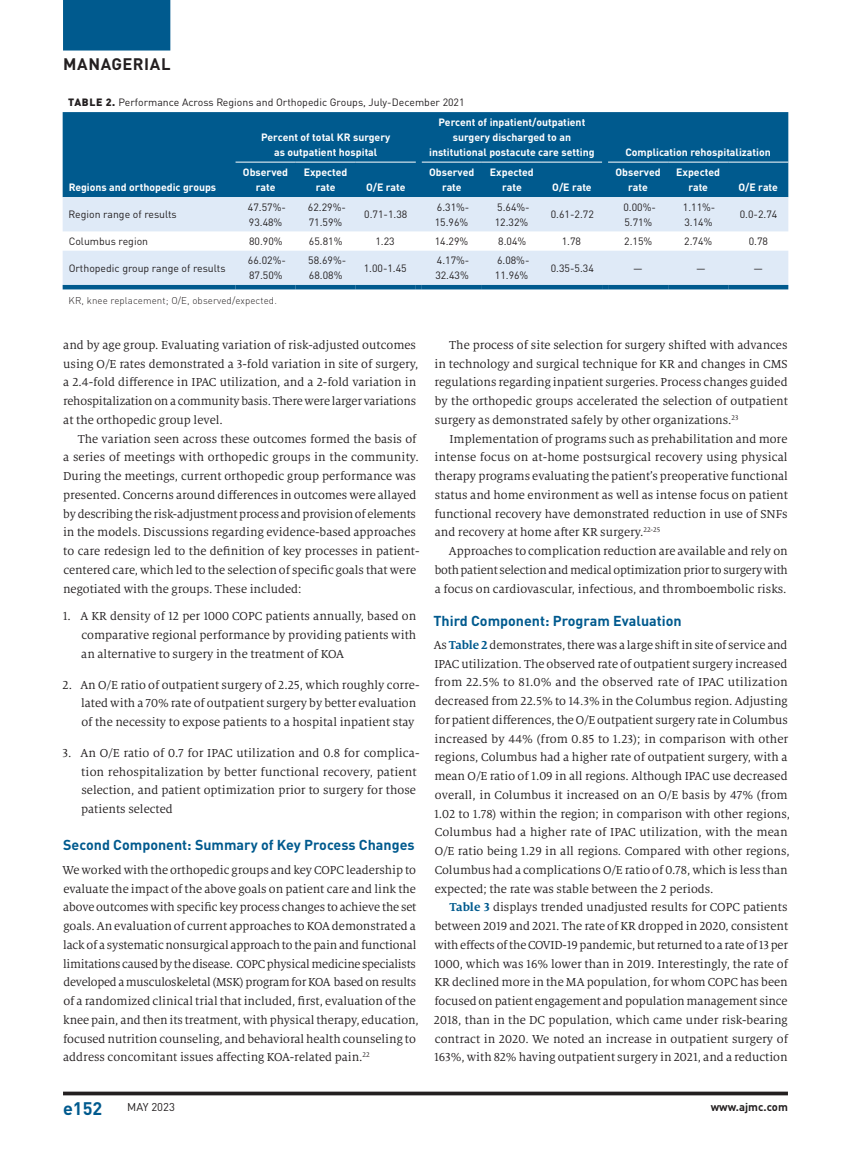
<style>
.page{position:relative;width:851px;height:1161px;background:#fff}
.page>*{position:absolute;margin:0;border:0;box-sizing:border-box;transform-origin:0 0}
.t1{font:700 18px "DINOT";color:#005a8e}
.t2{font:700 16.5px "DINOT";letter-spacing:.04em;color:#231f20}
.t3{font:700 14.25px "DINOT";color:#005a8e}
.t4{font:12.75px/18.8px "Milo Serif OT";color:#231f20}
.t5{font:700 11.25px "DINOT";color:#231f20}
.t6{font:11.25px "DINOT";color:#231f20}
.t7{font:10.5px/15px "DINOT";color:#231f20}
.t8{font:700 10.5px/15px "DINOT";color:#fff;text-align:center}
.t9{font:300 9.75px "DINOT";letter-spacing:.01em;color:#231f20}
.s1{font-weight:900}
.s2{font-weight:700;color:#005a8e}
</style>
<div class="page">
<hr style="left:63px;top:1092px;width:725px;height:3px;background:#231f20">
<div style="left:63px;top:0;width:107px;height:51px;background:#005a8e"></div>
<div style="left:63px;top:112px;width:725px;height:85px;background:#005a8e"></div>
<svg style="left:63px;top:197px;width:725px;height:88px;fill:#dfeaf7"></svg>
<hr style="left:63px;top:285px;width:172px;height:4px;background:#005a8e">
<hr style="left:235px;top:285px;width:60px;height:4px;background:#005a8e">
<hr style="left:295px;top:285px;width:61px;height:4px;background:#005a8e">
<hr style="left:356px;top:285px;width:60px;height:4px;background:#005a8e">
<svg style="left:416px;top:285px;width:6px;height:4px"></svg>
<hr style="left:422px;top:285px;width:60px;height:4px;background:#005a8e">
<hr style="left:482px;top:285px;width:60px;height:4px;background:#005a8e">
<hr style="left:542px;top:285px;width:60px;height:4px;background:#005a8e">
<svg style="left:602px;top:285px;width:6px;height:4px"></svg>
<hr style="left:608px;top:285px;width:60px;height:4px;background:#005a8e">
<hr style="left:668px;top:285px;width:60px;height:4px;background:#005a8e">
<hr style="left:728px;top:285px;width:60px;height:4px;background:#005a8e">
<hr style="left:608px;top:162px;width:60px;height:1px;background:#fff">
<hr style="left:668px;top:162px;width:60px;height:1px;background:#fff">
<hr style="left:728px;top:162px;width:60px;height:1px;background:#fff">
<hr style="left:422px;top:162px;width:60px;height:1px;background:#fff">
<hr style="left:482px;top:162px;width:60px;height:1px;background:#fff">
<hr style="left:542px;top:162px;width:60px;height:1px;background:#fff">
<hr style="left:235px;top:162px;width:60px;height:1px;background:#fff">
<hr style="left:295px;top:162px;width:61px;height:1px;background:#fff">
<hr style="left:356px;top:162px;width:60px;height:1px;background:#fff">
<p class="t2" style="left:63px;top:53px;width:109px">MANAGERIAL</p>
<p class="t7" style="left:68px;top:95px;width:398px"><span class="s1">TABLE 2.</span> Performance Across Regions and Orthopedic Groups, July-December 2021</p>
<p class="t8" style="left:69px;top:180px;width:149px">Regions and orthopedic groups</p>
<p class="t8" style="left:261px;top:130px;width:131px">Percent of total KR surgery as outpatient hospital</p>
<p class="t8" style="left:243px;top:165px;width:47px">Observed rate</p>
<p class="t8" style="left:303px;top:165px;width:45px">Expected rate</p>
<p class="t8" style="left:366px;top:180px;width:41px">O/E rate</p>
<p class="t8" style="left:429px;top:115px;width:167px">Percent of inpatient/outpatient surgery discharged to an institutional postacute care setting</p>
<p class="t8" style="left:429px;top:165px;width:47px">Observed rate</p>
<p class="t8" style="left:490px;top:165px;width:45px">Expected rate</p>
<p class="t8" style="left:552px;top:180px;width:41px">O/E rate</p>
<p class="t8" style="left:625px;top:145px;width:147px">Complication rehospitalization</p>
<p class="t8" style="left:615px;top:165px;width:47px">Observed rate</p>
<p class="t8" style="left:676px;top:165px;width:45px">Expected rate</p>
<p class="t8" style="left:738px;top:180px;width:41px">O/E rate</p>
<p class="t7" style="left:69px;top:207px;width:110px">Region range of results</p>
<p class="t7" style="left:248px;top:199px;width:39px">47.57%-<br>93.48%</p>
<p class="t7" style="left:308px;top:199px;width:39px">62.29%-<br>71.59%</p>
<p class="t7" style="left:364px;top:207px;width:45px">0.71-1.38</p>
<p class="t7" style="left:434px;top:199px;width:36px">6.31%-<br>15.96%</p>
<p class="t7" style="left:495px;top:199px;width:36px">5.64%-<br>12.32%</p>
<p class="t7" style="left:550px;top:207px;width:45px">0.61-2.72</p>
<p class="t7" style="left:623px;top:199px;width:34px">0.00%-<br>5.71%</p>
<p class="t7" style="left:682px;top:199px;width:34px">1.11%-<br>3.14%</p>
<p class="t7" style="left:739px;top:207px;width:39px">0.0-2.74</p>
<p class="t7" style="left:69px;top:234px;width:81px">Columbus region</p>
<p class="t7" style="left:249px;top:234px;width:35px">80.90%</p>
<p class="t7" style="left:309px;top:234px;width:35px">65.81%</p>
<p class="t7" style="left:375px;top:234px;width:21px">1.23</p>
<p class="t7" style="left:435px;top:234px;width:35px">14.29%</p>
<p class="t7" style="left:498px;top:234px;width:30px">8.04%</p>
<p class="t7" style="left:561px;top:234px;width:21px">1.78</p>
<p class="t7" style="left:624px;top:234px;width:30px">2.15%</p>
<p class="t7" style="left:684px;top:234px;width:30px">2.74%</p>
<p class="t7" style="left:748px;top:234px;width:21px">0.78</p>
<p class="t7" style="left:69px;top:260px;width:158px">Orthopedic group range of results</p>
<p class="t7" style="left:248px;top:253px;width:39px">66.02%-<br>87.50%</p>
<p class="t7" style="left:308px;top:253px;width:39px">58.69%-<br>68.08%</p>
<p class="t7" style="left:364px;top:260px;width:45px">1.00-1.45</p>
<p class="t7" style="left:435px;top:253px;width:36px">4.17%-<br>32.43%</p>
<p class="t7" style="left:495px;top:253px;width:36px">6.08%-<br>11.96%</p>
<p class="t7" style="left:550px;top:260px;width:45px">0.35-5.34</p>
<p class="t7" style="left:633px;top:260px;width:11px">—</p>
<p class="t7" style="left:696px;top:260px;width:11px">—</p>
<p class="t7" style="left:753px;top:260px;width:11px">—</p>
<p class="t9" style="left:69px;top:294px;width:210px">KR, knee replacement; O/E, observed/expected.</p>
<p class="t4" style="left:63px;top:336px;width:357px">and by age group. Evaluating variation of risk-adjusted outcomes using O/E rates demonstrated a 3-fold variation in site of surgery, a 2.4-fold difference in IPAC utilization, and a 2-fold variation in rehospitalization on a community basis. There were larger variations at the orthopedic group level.</p>
<p class="t4" style="left:63px;top:429px;width:358px;text-indent:15px">The variation seen across these outcomes formed the basis of a series of meetings with orthopedic groups in the community.<br>During the meetings, current orthopedic group performance was presented. Concerns around differences in outcomes were allayed by describing the risk-adjustment process and provision of elements in the models. Discussions regarding evidence-based approaches to care redesign led to the definition of key processes in patient&shy;centered care, which led to the selection of specific goals that were negotiated with the groups. These included:</p>
<p class="t4" style="left:81px;top:607px;width:336px;text-align:justify;text-indent:-19px">1. A KR density of 12 per 1000 COPC patients annually, based on comparative regional performance by providing patients with an alternative to surgery in the treatment of KOA</p>
<p class="t4" style="left:81px;top:675px;width:340px;text-indent:-19px">2. An O/E ratio of outpatient surgery of 2.25, which roughly corre&shy;lated with a 70% rate of outpatient surgery by better evaluation of the necessity to expose patients to a hospital inpatient stay</p>
<p class="t4" style="left:81px;top:744px;width:340px;text-indent:-19px">3. An O/E ratio of 0.7 for IPAC utilization and 0.8 for complica&shy;tion rehospitalization by better functional recovery, patient selection, and patient optimization prior to surgery for those patients selected</p>
<p class="t3" style="left:63px;top:835px;width:353px">Second Component: Summary of Key Process Changes</p>
<p class="t4" style="left:62px;top:861px;width:358px">We worked with the orthopedic groups and key COPC leadership to evaluate the impact of the above goals on patient care and link the above outcomes with specific key process changes to achieve the set goals. An evaluation of current approaches to KOA demonstrated a lack of a systematic nonsurgical approach to the pain and functional limitations caused by the disease. COPC physical medicine specialists developed a musculoskeletal (MSK) program for KOA based on results of a randomized clinical trial that included, first, evaluation of the knee pain, and then its treatment, with physical therapy, education, focused nutrition counseling, and behavioral health counseling to address concomitant issues affecting KOA-related pain.<sup>22</sup></p>
<p class="t4" style="left:434px;top:336px;width:355px;text-align:justify;text-indent:15px">The process of site selection for surgery shifted with advances in technology and surgical technique for KR and changes in CMS regulations regarding inpatient surgeries. Process changes guided by the orthopedic groups accelerated the selection of outpatient surgery as demonstrated safely by other organizations.<sup>23</sup></p>
<p class="t4" style="left:434px;top:429px;width:355px;text-align:justify;text-indent:15px">Implementation of programs such as prehabilitation and more intense focus on at-home postsurgical recovery using physical therapy programs evaluating the patient’s preoperative functional status and home environment as well as intense focus on patient functional recovery have demonstrated reduction in use of SNFs and recovery at home after KR surgery.<sup>22-25</sup></p>
<p class="t4" style="left:434px;top:542px;width:354px;text-align:justify;text-indent:14px">Approaches to complication reduction are available and rely on both patient selection and medical optimization prior to surgery with a focus on cardiovascular, infectious, and thromboembolic risks.</p>
<p class="t3" style="left:433px;top:612px;width:250px">Third Component: Program Evaluation</p>
<p class="t4" style="left:434px;top:636px;width:358px">As <span class="s2">Table 2</span> demonstrates, there was a large shift in site of service and IPAC utilization. The observed rate of outpatient surgery increased from 22.5% to 81.0% and the observed rate of IPAC utilization decreased from 22.5% to 14.3% in the Columbus region. Adjusting for patient differences, the O/E outpatient surgery rate in Columbus increased by 44% (from 0.85 to 1.23); in comparison with other regions, Columbus had a higher rate of outpatient surgery, with a mean O/E ratio of 1.09 in all regions. Although IPAC use decreased overall, in Columbus it increased on an O/E basis by 47% (from 1.02 to 1.78) within the region; in comparison with other regions, Columbus had a higher rate of IPAC utilization, with the mean O/E ratio being 1.29 in all regions. Compared with other regions, Columbus had a complications O/E ratio of 0.78, which is less than expected; the rate was stable between the 2 periods.</p>
<p class="t4" style="left:434px;top:898px;width:356px;text-align:justify;text-indent:15px"><span class="s2">Table 3</span> displays trended unadjusted results for COPC patients between 2019 and 2021. The rate of KR dropped in 2020, consistent with effects of the COVID-19 pandemic, but returned to a rate of 13 per 1000, which was 16% lower than in 2019. Interestingly, the rate of KR declined more in the MA population, for whom COPC has been focused on patient engagement and population management since 2018, than in the DC population, which came under risk-bearing contract in 2020. We noted an increase in outpatient surgery of 163%, with 82% having outpatient surgery in 2021, and a reduction</p>
<h1 class="t1" style="left:63px;top:1096px;width:41px">e152</h1>
<p class="t6" style="left:127px;top:1100px;width:49px">MAY 2023</p>
<p class="t5" style="left:710px;top:1099px;width:79px">www.ajmc.com</p>
</div>
